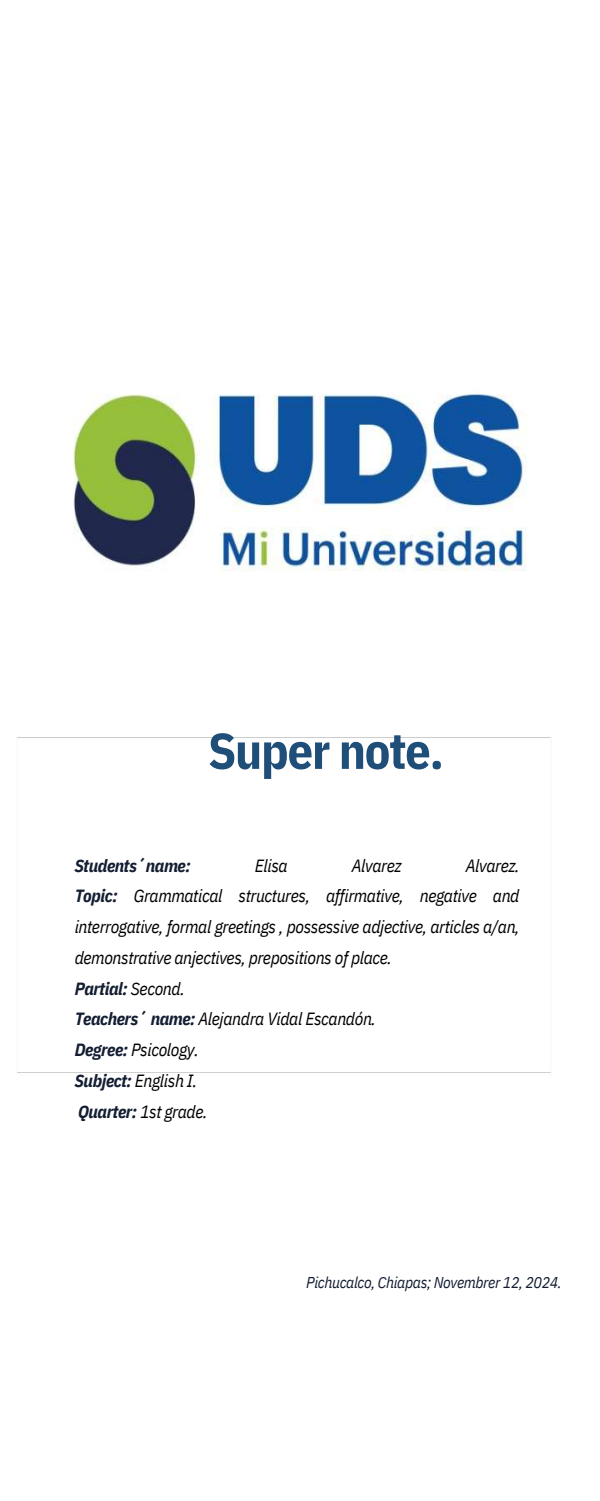
<style>
.page{position:relative;width:600px;height:1501px;background:#fff}
.page>*{position:absolute;margin:0;border:0;box-sizing:border-box;transform-origin:0 0}
.t1{font:700 50.3px "IBM Plex Sans Cond";letter-spacing:-.025em;color:#1f4e79}
.t2{font:italic 17.6px/30.8px "IBM Plex Sans Cond";letter-spacing:-.025em;color:#000}
.t3{font:italic 700 17.6px "IBM Plex Sans Cond";letter-spacing:-.025em;color:#131e32}
.t4{font:italic 15.7px "IBM Plex Sans Cond";letter-spacing:-.025em;color:#131e32}
.s1{font-weight:700;color:#131e32}
</style>
<div class="page">
<img style="left:73px;top:394px;width:454px;height:177px">
<h1 class="t1" style="left:208px;top:717px;width:237px">Super note.</h1>
<p class="t3" style="left:75px;top:853px;width:118px">Students´name:</p>
<p class="t2" style="left:255px;top:849px;width:34px">Elisa</p>
<p class="t2" style="left:352px;top:849px;width:51px">Alvarez</p>
<p class="t2" style="left:75px;top:849px;width:446px;text-indent:391px">Alvarez.<br><span class="s1">Topic:</span> Grammatical structures, affirmative, negative and interrogative, formal greetings , possessive adjective, articles a/an, demonstrative anjectives, prepositions of place.<br><span class="s1">Partial:</span> Second.<br><span class="s1">Teachers´ name:</span> Alejandra Vidal Escandón.<br><span class="s1">Degree:</span> Psicology.<br><span class="s1">Subject:</span> English I.<br><span class="s1">Quarter:</span> 1st grade.</p>
<p class="t4" style="left:306px;top:1271px;width:257px">Pichucalco, Chiapas; Novembrer 12, 2024.</p>
</div>
